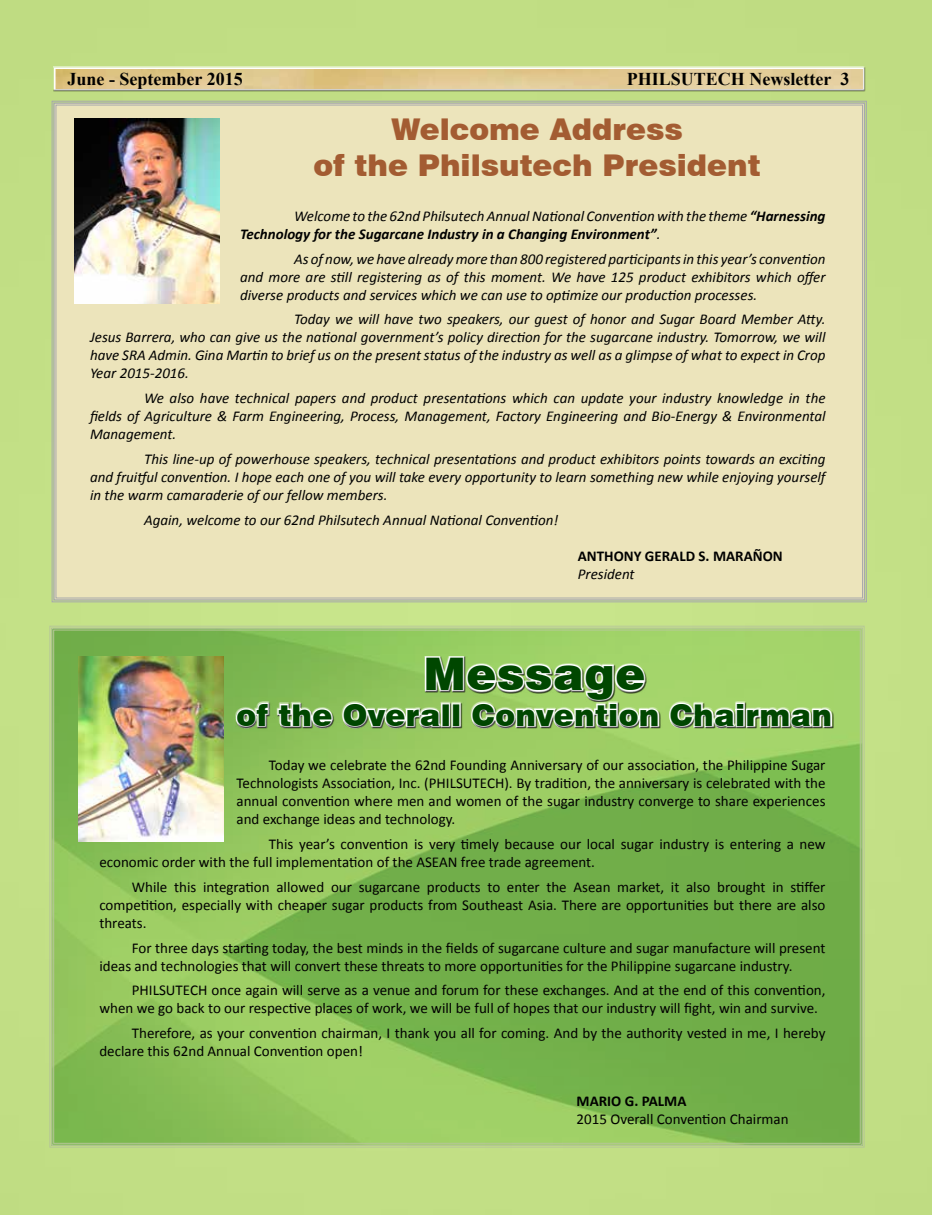
<style>
.page{position:relative;width:932px;height:1215px;background:#fff}
.page>*{position:absolute;margin:0;border:0;box-sizing:border-box;transform-origin:0 0}
.t1{font:900 45px "Swiss 721 BT";letter-spacing:.01em;color:#004700}
.t2{font:900 30px/36px "Swiss 721 BT";color:#a35c32;text-align:center}
.t3{font:900 30px "Swiss 721 BT";letter-spacing:.01em;color:#004700}
.t4{font:700 18px "Times New Roman";color:#000}
.t5{font:15px/18px "Calibri";color:#000}
.t6{font:italic 15px/18px "Calibri";color:#000;text-align:justify}
.t7{font:italic 700 15px/18px "Calibri";color:#000}
.t8{font:700 15px "Calibri";color:#000}
.s1{font-weight:400}
</style>
<div class="page">
<div style="left:51px;top:101px;width:816px;height:502px;background:#ece4bb"></div>
<svg style="left:49px;top:626px;width:815px;height:522px;background:#85bc56"></svg>
<div style="left:53px;top:67px;width:813px;height:23px;background:#e8f3d3"></div>
<div style="left:53px;top:68px;width:813px;height:24px;background:#000;opacity:.46"></div>
<svg style="left:234px;top:638px;width:426px;height:93px;background:#92c95f"></svg>
<svg style="left:667px;top:729px;width:166px;height:2px"></svg>
<div style="left:235px;top:656px;width:598px;height:73px;background:#000;opacity:.75"></div>
<img style="left:75px;top:118px;width:145px;height:185px">
<img style="left:78px;top:656px;width:145px;height:185px">
<p class="t4" style="left:68px;top:66px;width:177px">June - September 2015</p>
<p class="t4" style="left:627px;top:66px;width:224px">PHILSUTECH Newsletter 3</p>
<h2 class="t2" style="left:313px;top:111px;width:448px">Welcome Address<br>of the Philsutech President</h2>
<p class="t7" style="left:240px;top:206px;width:587px;text-indent:54px"><span class="s1">Welcome to the 62nd Philsutech Annual National Convention with the theme</span> “Harnessing<br>Technology for the Sugarcane Industry in a Changing Environment”<span class="s1">.</span></p>
<p class="t6" style="left:240px;top:249px;width:587px;text-indent:54px">As of now, we have already more than 800 registered participants in this year’s convention and more are still registering as of this moment. We have 125 product exhibitors which offer diverse products and services which we can use to optimize our production processes.</p>
<p class="t6" style="left:90px;top:310px;width:737px;text-indent:204px">Today we will have two speakers, our guest of honor and Sugar Board Member Atty.<br>Jesus Barrera, who can give us the national government’s policy direction for the sugarcane industry. Tomorrow, we will have SRA Admin. Gina Martin to brief us on the present status of the industry as well as a glimpse of what to expect in Crop Year 2015-2016.</p>
<p class="t6" style="left:90px;top:388px;width:737px;text-indent:54px">We also have technical papers and product presentations which can update your industry knowledge in the fields of Agriculture &amp; Farm Engineering, Process, Management, Factory Engineering and Bio-Energy &amp; Environmental Management.</p>
<p class="t6" style="left:90px;top:449px;width:737px;text-indent:54px">This line-up of powerhouse speakers, technical presentations and product exhibitors points towards an exciting and fruitful convention. I hope each one of you will take every opportunity to learn something new while enjoying yourself in the warm camaraderie of our fellow members.</p>
<p class="t6" style="left:144px;top:510px;width:416px">Again, welcome to our 62nd Philsutech Annual National Convention!</p>
<p class="t8" style="left:577px;top:545px;width:206px">ANTHONY GERALD S. MARAÑON</p>
<p class="t6" style="left:577px;top:564px;width:58px">President</p>
<h1 class="t1" style="left:423px;top:647px;width:223px">Message</h1>
<h2 class="t3" style="left:236px;top:697px;width:597px">of the Overall Convention Chairman</h2>
<p class="t5" style="left:236px;top:756px;width:590px;text-align:justify;text-indent:32px">Today we celebrate the 62nd Founding Anniversary of our association, the Philippine Sugar Technologists Association, Inc. (PHILSUTECH). By tradition, the anniversary is celebrated with the annual convention where men and women of the sugar industry converge to share experiences and exchange ideas and technology.</p>
<p class="t5" style="left:99px;top:835px;width:727px;text-indent:169px">This year’s convention is very timely because our local sugar industry is entering a new economic order with the full implementation of the ASEAN free trade agreement.</p>
<p class="t5" style="left:99px;top:878px;width:727px;text-align:justify;text-indent:32px">While this integration allowed our sugarcane products to enter the Asean market, it also brought in stiffer competition, especially with cheaper sugar products from Southeast Asia. There are opportunities but there are also threats.</p>
<p class="t5" style="left:99px;top:938px;width:727px;text-indent:32px">For three days starting today, the best minds in the fields of sugarcane culture and sugar manufacture will present ideas and technologies that will convert these threats to more opportunities for the Philippine sugarcane industry.</p>
<p class="t5" style="left:99px;top:981px;width:727px;text-indent:32px">PHILSUTECH once again will serve as a venue and forum for these exchanges. And at the end of this convention, when we go back to our respective places of work, we will be full of hopes that our industry will fight, win and survive.</p>
<p class="t5" style="left:99px;top:1024px;width:727px;text-indent:32px">Therefore, as your convention chairman, I thank you all for coming. And by the authority vested in me, I hereby declare this 62nd Annual Convention open!</p>
<p class="t8" style="left:576px;top:1090px;width:111px">MARIO G. PALMA</p>
<p class="t5" style="left:576px;top:1109px;width:213px">2015 Overall Convention Chairman</p>
</div>
